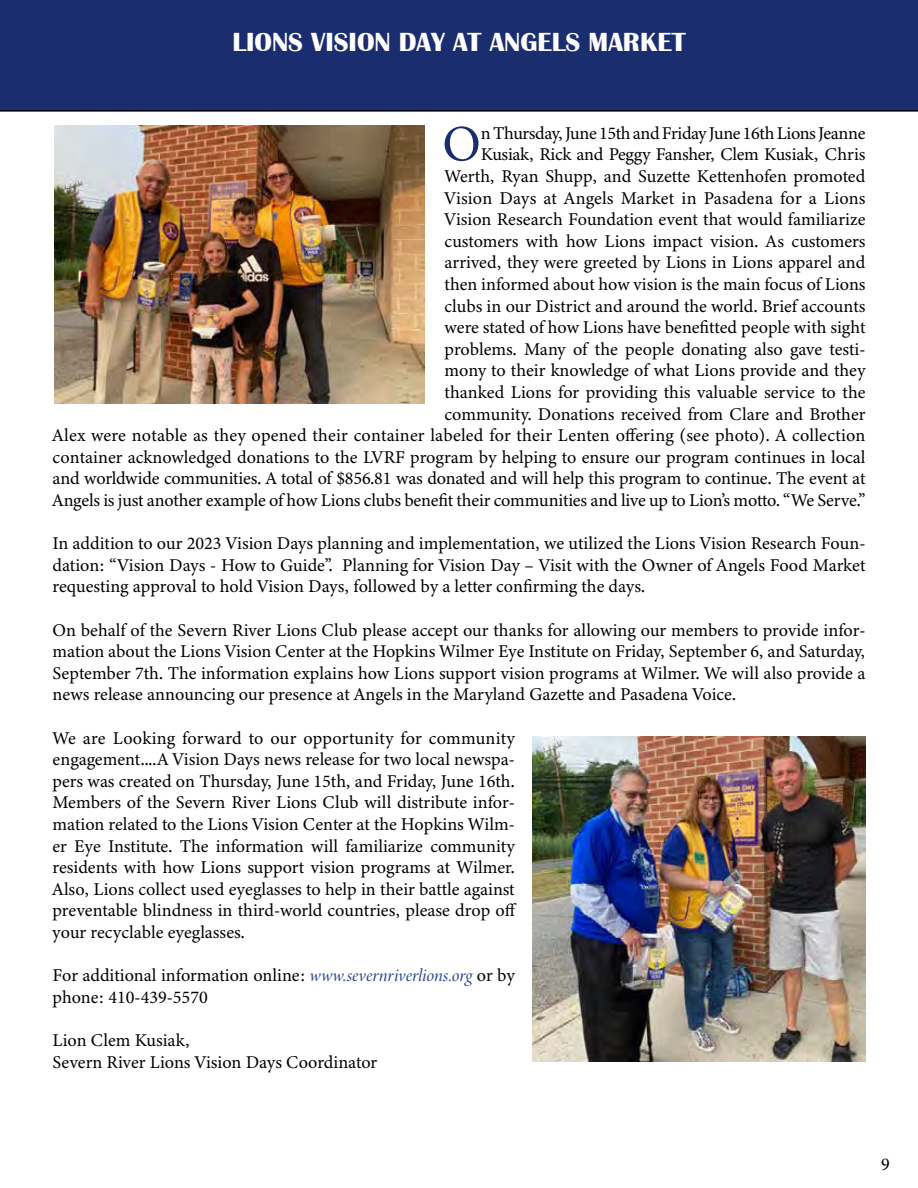
<style>
.page{position:relative;width:918px;height:1188px;background:#fff}
.page>*{position:absolute;margin:0;border:0;box-sizing:border-box;transform-origin:0 0}
.t1{font:51.3px "Minion Variable Concept";color:#1a2d6f}
.t2{font:700 27px "Britannic";color:#fff}
.t3{font:18px/21.6px "Minion Variable Concept";letter-spacing:-.005em;color:#000;text-align:justify}
.t4{font:18px "Minion Pro";color:#000}
.s1{font-style:italic;color:#25408f}
</style>
<div class="page">
<div style="left:0;top:0;width:918px;height:112px;background:#1a2d6f"></div>
<img style="left:55px;top:126px;width:369px;height:277px">
<img style="left:533px;top:736px;width:333px;height:326px">
<h2 class="t2" style="left:232px;top:26px;width:455px">LIONS VISION DAY AT ANGELS MARKET</h2>
<p class="t3" style="left:53px;top:122px;width:815px;text-align:right">n Thursday, June 15th and Friday June 16th Lions Jeanne<br>Kusiak, Rick and Peggy Fansher, Clem Kusiak, Chris<br>Werth, Ryan Shupp, and Suzette Kettenhofen promoted<br>Vision Days at Angels Market in Pasadena for a Lions<br>Vision Research Foundation event that would familiarize<br>customers with how Lions impact vision. As customers<br>arrived, they were greeted by Lions in Lions apparel and<br>then informed about how vision is the main focus of Lions<br>clubs in our District and around the world. Brief accounts<br>were stated of how Lions have benefitted people with sight<br>problems. Many of the people donating also gave testi-<br>mony to their knowledge of what Lions provide and they<br>thanked Lions for providing this valuable service to the<br>community. Donations received from Clare and Brother<br>Alex were notable as they opened their container labeled for their Lenten offering (see photo). A collection container acknowledged donations to the LVRF program by helping to ensure our program continues in local and worldwide communities. A total of $856.81 was donated and will help this program to continue. The event at Angels is just another example of how Lions clubs benefit their communities and live up to Lion’s motto. “We Serve.”</p>
<p class="t3" style="left:53px;top:532px;width:815px">In addition to our 2023 Vision Days planning and implementation, we utilized the Lions Vision Research Foun&shy;dation: “Vision Days - How to Guide”. Planning for Vision Day – Visit with the Owner of Angels Food Market requesting approval to hold Vision Days, followed by a letter confirming the days.</p>
<p class="t3" style="left:53px;top:619px;width:815px">On behalf of the Severn River Lions Club please accept our thanks for allowing our members to provide infor&shy;mation about the Lions Vision Center at the Hopkins Wilmer Eye Institute on Friday, September 6, and Saturday, September 7th. The information explains how Lions support vision programs at Wilmer. We will also provide a news release announcing our presence at Angels in the Maryland Gazette and Pasadena Voice.</p>
<p class="t3" style="left:53px;top:727px;width:466px">We are Looking forward to our opportunity for community engagement....A Vision Days news release for two local newspa&shy;pers was created on Thursday, June 15th, and Friday, June 16th.<br>Members of the Severn River Lions Club will distribute infor&shy;mation related to the Lions Vision Center at the Hopkins Wilm&shy;er Eye Institute. The information will familiarize community residents with how Lions support vision programs at Wilmer.<br>Also, Lions collect used eyeglasses to help in their battle against preventable blindness in third-world countries, please drop off your recyclable eyeglasses.</p>
<p class="t3" style="left:53px;top:964px;width:464px">For additional information online: <span class="s1">www.severnriverlions.org</span> or by phone: 410-439-5570</p>
<p class="t3" style="left:53px;top:1029px;width:326px">Lion Clem Kusiak,<br>Severn River Lions Vision Days Coordinator</p>
<h1 class="t1" style="left:442px;top:108px;width:40px">O</h1>
<p class="t4" style="left:881px;top:1152px;width:10px">9</p>
</div>
